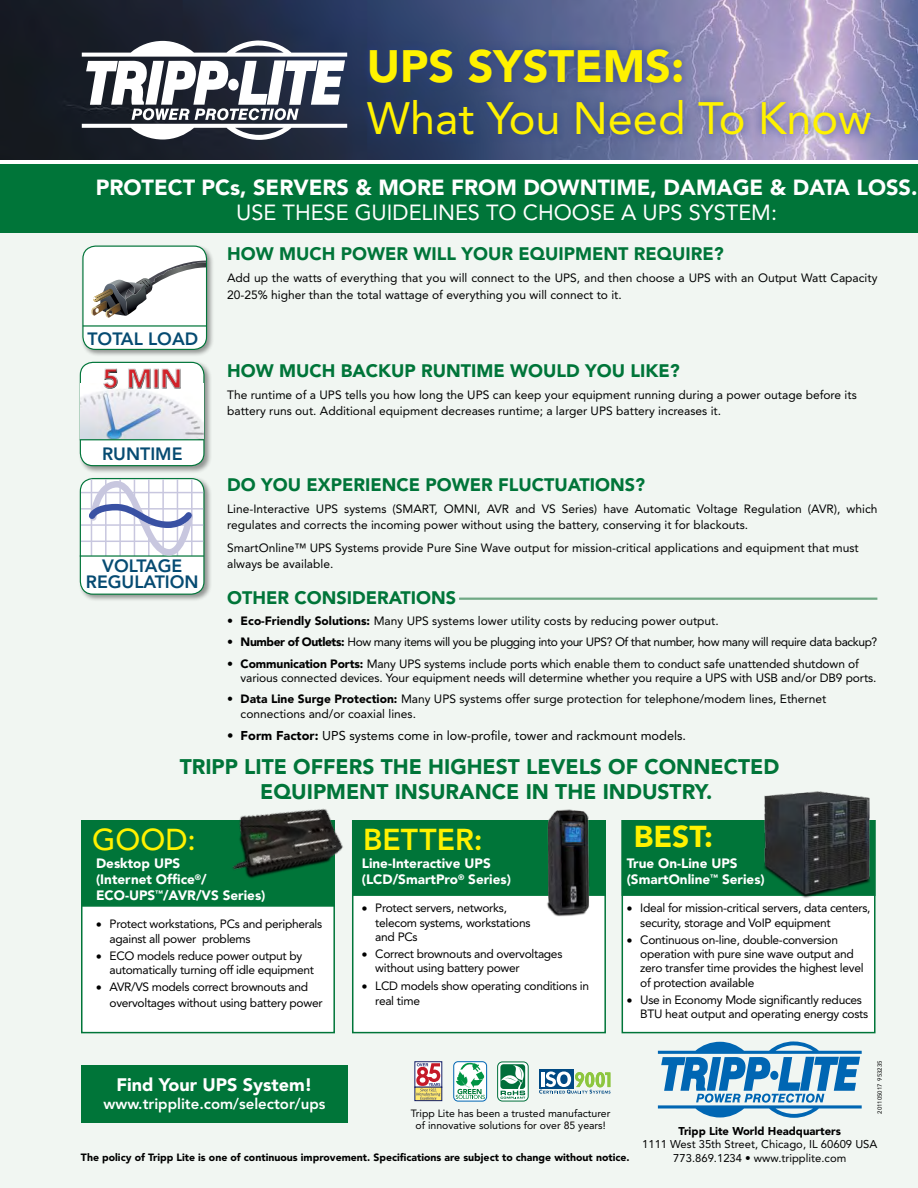
<style>
.page{position:relative;width:918px;height:1188px;background:#fff}
.page>*{position:absolute;margin:0;border:0;box-sizing:border-box;transform-origin:0 0}
.t1{font:45px/52.5px "Avenir";color:#fff200}
.t2{font:800 30px "Avenir";color:#fff200}
.t3{font:500 30px "Avenir";color:#fff200}
.t4{font:900 30px "Avenir";color:#fff200}
.t5{font:900 21.75px "Avenir";color:#fff}
.t6{font:21.75px "Avenir";color:#fff}
.t7{font:900 21px/25.2px "Avenir";color:#007539}
.t8{font:900 18px "Avenir";color:#007539}
.t9{font:900 18px "Avenir";color:#fff}
.t10{font:800 17.7px/15.8px "Avenir";color:#064b72;text-align:center}
.t11{font:800 15px "Avenir";color:#fff}
.t12{font:900 13.5px/16.2px "Avenir";color:#fff}
.t13{font:12.75px "Avenir";color:#000}
.List_Paragraph{font:12px/14.4px "Avenir";letter-spacing:-.01em;color:#000}
.List_Paragraph-2{font:12px "Avenir";letter-spacing:-.035em;color:#000}
.t14{font:11.25px "Avenir";color:#000}
.t15{font:900 11.25px "Avenir";color:#000}
.t16{font:900 10.5px "Avenir";color:#000}
.t17{font:10.5px/12.6px "Avenir";color:#000;text-align:center}
.List_Paragraph-3{font:6px "Avenir";color:#000}
.s1{font-weight:900}
</style>
<div class="page">
<div style="left:0;top:177px;width:918px;height:1011px;background:#f1f6f2"></div>
<img style="left:0;top:0;width:918px;height:160px">
<div style="left:0;top:164px;width:918px;height:69px;background:#007539"></div>
<svg style="left:82px;top:41px;width:265px;height:99px"></svg>
<div style="left:81px;top:820px;width:254px;height:213px;background:#fff;border:2px solid #007539"></div>
<div style="left:352px;top:820px;width:254px;height:213px;background:#fff;border:2px solid #007539"></div>
<div style="left:622px;top:820px;width:254px;height:213px;background:#fff;border:2px solid #007539"></div>
<div style="left:81px;top:820px;width:254px;height:87px;background:#007539;border:2px solid #007539"></div>
<div style="left:352px;top:820px;width:254px;height:76px;background:#007539;border:2px solid #007539"></div>
<div style="left:622px;top:820px;width:254px;height:76px;background:#007539;border:2px solid #007539"></div>
<div style="left:81px;top:1065px;width:267px;height:57px;background:#007539"></div>
<div style="left:81px;top:244px;width:134px;height:114px;background:#000;opacity:.4"></div>
<div style="left:83px;top:246px;width:124px;height:103px;background:#fff;border-radius:13px"></div>
<div style="left:82px;top:246px;width:125px;height:104px;border:1px solid #007539;border-radius:13px"></div>
<hr style="left:83px;top:325px;width:124px;height:2px;background:#007539">
<div style="left:78px;top:476px;width:134px;height:126px;background:#000;opacity:.4"></div>
<div style="left:80px;top:479px;width:124px;height:115px;background:#fff;border-radius:13px"></div>
<div style="left:80px;top:478px;width:125px;height:117px;border:1px solid #007539;border-radius:13px"></div>
<div style="left:78px;top:360px;width:134px;height:114px;background:#000;opacity:.4"></div>
<div style="left:80px;top:362px;width:124px;height:104px;background:#fff;border-radius:13px"></div>
<div style="left:80px;top:362px;width:125px;height:104px;border:1px solid #007539;border-radius:13px"></div>
<hr style="left:459px;top:598px;width:418px;height:2px;background:#70a985">
<div style="left:358px;top:40px;width:522px;height:104px;background:#25408f;opacity:.75"></div>
<img style="left:760px;top:791px;width:114px;height:109px">
<img style="left:216px;top:808px;width:144px;height:96px">
<img style="left:538px;top:809px;width:64px;height:108px">
<hr style="left:80px;top:555px;width:124px;height:2px;background:#007539">
<hr style="left:81px;top:492px;width:122px;height:1px;background:#c8c7df">
<hr style="left:81px;top:508px;width:122px;height:2px;background:#c8c7df">
<hr style="left:81px;top:524px;width:122px;height:2px;background:#c8c7df">
<hr style="left:81px;top:541px;width:122px;height:1px;background:#c8c7df">
<svg style="left:86px;top:478px;width:110px;height:79px"></svg>
<img style="left:81px;top:384px;width:122px;height:55px">
<div style="left:101px;top:368px;width:80px;height:21px;background:#000;opacity:.75"></div>
<hr style="left:80px;top:439px;width:124px;height:1px;background:#007539">
<svg style="left:91px;top:261px;width:115px;height:57px"></svg>
<div style="left:415px;top:1061px;width:27px;height:27px;border:1px solid #142068"></div>
<div style="left:415px;top:1087px;width:27px;height:14px;border:1px solid #142068"></div>
<svg style="left:416px;top:1063px;width:24px;height:37px"></svg>
<svg style="left:498px;top:1062px;width:30px;height:39px"></svg>
<div style="left:497px;top:1062px;width:31px;height:39px;border:1px solid #006f3b;border-radius:5px"></div>
<svg style="left:500px;top:1064px;width:25px;height:35px"></svg>
<div style="left:454px;top:1062px;width:33px;height:39px;background:#fff;border-radius:4px"></div>
<div style="left:453px;top:1061px;width:34px;height:40px;border:1px solid #0066b3;border-radius:4px"></div>
<svg style="left:456px;top:1061px;width:29px;height:38px"></svg>
<svg style="left:539px;top:1069px;width:34px;height:3px"></svg>
<svg style="left:539px;top:1072px;width:71px;height:22px"></svg>
<svg style="left:658px;top:1041px;width:204px;height:77px"></svg>
<p class="t1" style="left:367px;top:40px;width:506px"><span class="s1">UPS SYSTEMS:<br></span>What You Need To Know</p>
<p class="t5" style="left:96px;top:174px;width:823px">PROTECT PCs, SERVERS &amp; MORE FROM DOWNTIME, DAMAGE &amp; DATA LOSS.</p>
<p class="t6" style="left:236px;top:200px;width:542px">USE THESE GUIDELINES TO CHOOSE A UPS SYSTEM:</p>
<p class="t10" style="left:87px;top:331px;width:112px">TOTAL LOAD</p>
<p class="t10" style="left:102px;top:446px;width:82px">RUNTIME</p>
<p class="t10" style="left:86px;top:558px;width:114px">VOLTAGE<br>REGULATION</p>
<p class="t8" style="left:227px;top:243px;width:498px">HOW MUCH POWER WILL YOUR EQUIPMENT REQUIRE?</p>
<p class="List_Paragraph" style="left:227px;top:270px;width:652px;line-height:16.5px">Add up the watts of everything that you will connect to the UPS, and then choose a UPS with an Output Watt Capacity<br>20-25% higher than the total wattage of everything you will connect to it.</p>
<p class="t8" style="left:227px;top:359px;width:454px">HOW MUCH BACKUP RUNTIME WOULD YOU LIKE?</p>
<p class="List_Paragraph" style="left:227px;top:386px;width:631px;line-height:16.5px">The runtime of a UPS tells you how long the UPS can keep your equipment running during a power outage before its battery runs out. Additional equipment decreases runtime; a larger UPS battery increases it.</p>
<p class="t8" style="left:227px;top:474px;width:419px">DO YOU EXPERIENCE POWER FLUCTUATIONS?</p>
<p class="List_Paragraph" style="left:227px;top:501px;width:652px;line-height:16.5px">Line-Interactive UPS systems (SMART, OMNI, AVR and VS Series) have Automatic Voltage Regulation (AVR), which regulates and corrects the incoming power without using the battery, conserving it for blackouts.</p>
<p class="List_Paragraph" style="left:227px;top:539px;width:633px;line-height:16.5px">SmartOnline™ UPS Systems provide Pure Sine Wave output for mission-critical applications and equipment that must always be available.</p>
<p class="t8" style="left:227px;top:587px;width:230px">OTHER CONSIDERATIONS</p>
<p class="List_Paragraph" style="left:227px;top:614px;width:493px">• <span class="s1">Eco-Friendly Solutions:</span> Many UPS systems lower utility costs by reducing power output.</p>
<p class="List_Paragraph-2" style="left:227px;top:635px;width:652px">• <span class="s1">Number of Outlets:</span> How many items will you be plugging into your UPS? Of that number, how many will require data backup?</p>
<p class="List_Paragraph" style="left:241px;top:656px;width:637px;text-indent:-14px">• <span class="s1">Communication Ports:</span> Many UPS systems include ports which enable them to conduct safe unattended shutdown of various connected devices. Your equipment needs will determine whether you require a UPS with USB and/or DB9 ports.</p>
<p class="List_Paragraph" style="left:241px;top:691px;width:587px;line-height:15.3px;text-indent:-14px">• <span class="s1">Data Line Surge Protection:</span> Many UPS systems offer surge protection for telephone/modem lines, Ethernet connections and/or coaxial lines.</p>
<p class="t13" style="left:227px;top:729px;width:460px">• <span class="s1">Form Factor:</span> UPS systems come in low-profile, tower and rackmount models.</p>
<p class="t7" style="left:260px;top:754px;width:521px;text-indent:-80px">TRIPP LITE OFFERS THE HIGHEST LEVELS OF CONNECTED<br>EQUIPMENT INSURANCE IN THE INDUSTRY.</p>
<p class="t3" style="left:92px;top:822px;width:105px">GOOD:</p>
<p class="t2" style="left:363px;top:822px;width:121px">BETTER:</p>
<p class="t4" style="left:634px;top:818px;width:81px">BEST:</p>
<p class="t12" style="left:96px;top:855px;width:86px">Desktop UPS</p>
<p class="t12" style="left:96px;top:871px;width:171px">(Internet Office<sup>®</sup>/<br>ECO-UPS<sup>™</sup>/AVR/VS Series)</p>
<p class="List_Paragraph" style="left:110px;top:917px;width:214px;text-indent:-14px">• Protect workstations, PCs and peripherals against all power problems</p>
<p class="List_Paragraph" style="left:110px;top:949px;width:206px;text-indent:-14px">• ECO models reduce power output by automatically turning off idle equipment</p>
<p class="List_Paragraph" style="left:110px;top:980px;width:215px;line-height:15.3px;text-indent:-14px">• AVR/VS models correct brownouts and overvoltages without using battery power</p>
<p class="t12" style="left:362px;top:855px;width:151px">Line-Interactive UPS (LCD/SmartPro<sup>®</sup> Series)</p>
<p class="List_Paragraph" style="left:375px;top:901px;width:157px;text-indent:-14px">• Protect servers, networks, telecom systems, workstations and PCs</p>
<p class="List_Paragraph" style="left:375px;top:947px;width:189px;text-indent:-14px">• Correct brownouts and overvoltages without using battery power</p>
<p class="List_Paragraph" style="left:375px;top:978px;width:215px;line-height:15.3px;text-indent:-14px">• LCD models show operating conditions in real time</p>
<p class="t12" style="left:627px;top:855px;width:140px">True On-Line UPS (SmartOnline<sup>™</sup> Series)</p>
<p class="List_Paragraph" style="left:640px;top:901px;width:232px;text-indent:-14px">• Ideal for mission-critical servers, data centers, security, storage and VoIP equipment</p>
<p class="List_Paragraph" style="left:640px;top:932px;width:225px;text-indent:-14px">• Continuous on-line, double-conversion operation with pure sine wave output and zero transfer time provides the highest level of protection available</p>
<p class="List_Paragraph" style="left:640px;top:993px;width:230px;text-indent:-14px">• Use in Economy Mode significantly reduces<br>BTU heat output and operating energy costs</p>
<p class="t9" style="left:116px;top:1074px;width:198px">Find Your UPS System!</p>
<p class="t11" style="left:104px;top:1095px;width:223px">www.tripplite.com/selector/ups</p>
<p class="t17" style="left:411px;top:1107px;width:201px">Tripp Lite has been a trusted manufacturer of innovative solutions for over 85 years!</p>
<p class="t16" style="left:81px;top:1151px;width:550px">The policy of Tripp Lite is one of continuous improvement. Specifications are subject to change without notice.</p>
<p class="List_Paragraph-3" style="left:876px;top:1114px;width:55px;rotate:-90deg">201105017 953235</p>
<p class="t15" style="left:679px;top:1124px;width:164px">Tripp Lite World Headquarters</p>
<p class="t14" style="left:642px;top:1138px;width:237px">1111 West 35th Street, Chicago, IL 60609 USA</p>
<p class="t14" style="left:673px;top:1151px;width:175px">773.869.1234 • www.tripplite.com</p>
</div>
